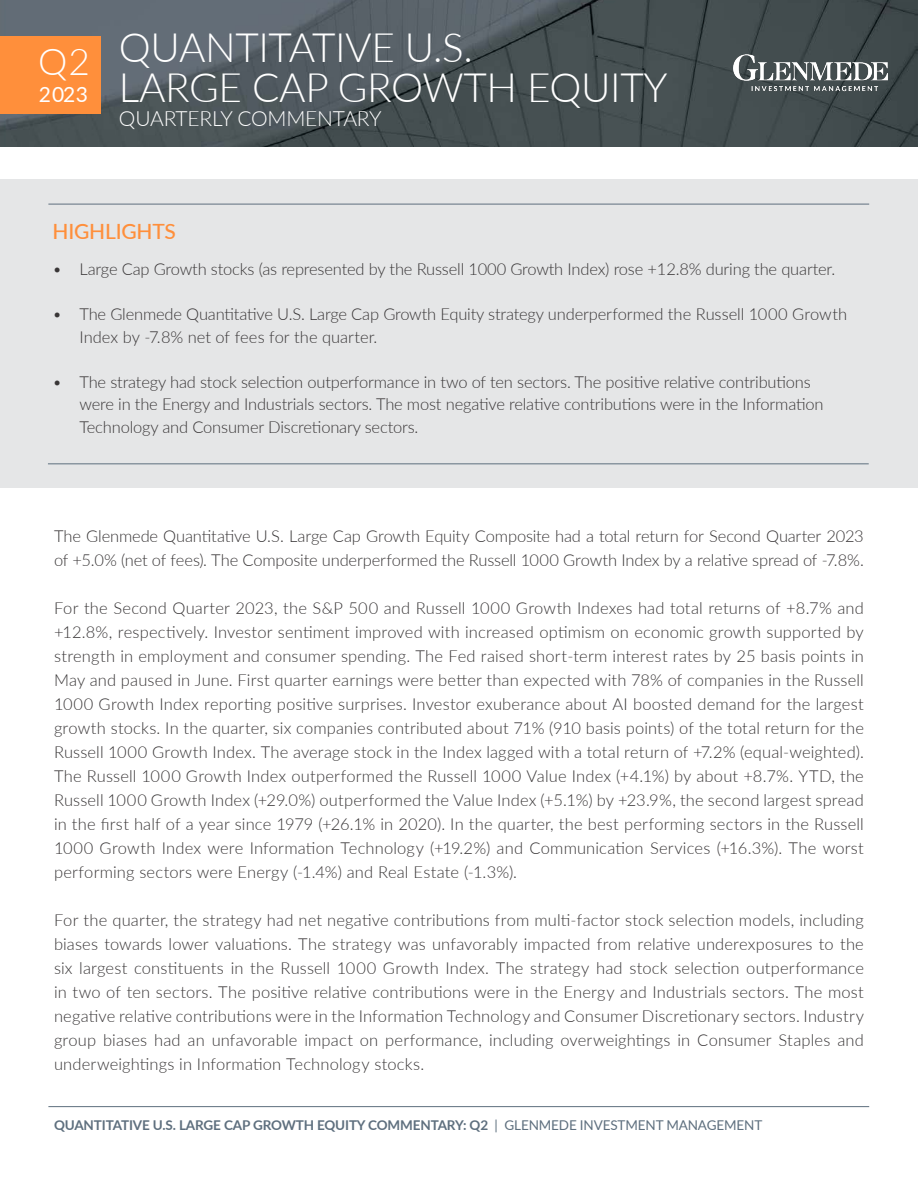
<style>
.page{position:relative;width:918px;height:1188px;background:#fff}
.page>*{position:absolute;margin:0;border:0;box-sizing:border-box;transform-origin:0 0}
.Event_Title{font:300 40.5px/40.5px "Lato";letter-spacing:-.01em;color:#fff}
.Event_Title-2{font:300 37.05px "Lato";color:#fff}
.Event_Title-3{font:300 21px "Lato";letter-spacing:-.01em;color:#fff}
.Blue_Body-_left_just{font:500 21px "Lato";letter-spacing:-.01em;color:#ff8f3b}
.Event_Title-4{font:21px "Lato";color:#fff}
.Blue_Body-_left_just-2{font:300 16.5px/24px "Lato";letter-spacing:-.01em;color:#393637}
.Event_Title-5{font:700 13.5px "Lato";letter-spacing:-.01em;color:#5e6f7e}
.s1{font-weight:400}
</style>
<div class="page">
<img style="left:0;top:0;width:918px;height:147px">
<div style="left:0;top:36px;width:100px;height:78px;background:#ff8f3b"></div>
<div style="left:0;top:180px;width:918px;height:308px;background:#e5e6e7"></div>
<hr style="left:48px;top:1106px;width:821px;height:1px;background:#5e6f7e">
<hr style="left:48px;top:204px;width:821px;height:1px;background:#5e6f7e">
<hr style="left:48px;top:464px;width:821px;height:1px;background:#5e6f7e">
<img style="left:717px;top:53px;width:188px;height:40px">
<p class="Event_Title-2" style="left:38px;top:35px;width:53px">Q2</p>
<p class="Event_Title-4" style="left:39px;top:79px;width:51px">2023</p>
<p class="Event_Title" style="left:119px;top:25px;width:550px">QUANTITATIVE U.S.<br>LARGE CAP GROWTH EQUITY</p>
<p class="Event_Title-3" style="left:119px;top:104px;width:264px">QUARTERLY COMMENTARY</p>
<p class="Blue_Body-_left_just" style="left:52px;top:216px;width:125px">HIGHLIGHTS</p>
<p class="Blue_Body-_left_just-2" style="left:52px;top:257px;width:784px">• Large Cap Growth stocks (as represented by the Russell 1000 Growth Index) rose +12.8% during the quarter.</p>
<p class="Blue_Body-_left_just-2" style="left:80px;top:303px;width:769px;line-height:22.5px;text-indent:-27px">• The Glenmede Quantitative U.S. Large Cap Growth Equity strategy underperformed the Russell 1000 Growth<br>Index by -7.8% net of fees for the quarter.</p>
<p class="Blue_Body-_left_just-2" style="left:80px;top:370px;width:746px;line-height:22.5px;text-indent:-27px">• The strategy had stock selection outperformance in two of ten sectors. The positive relative contributions were in the Energy and Industrials sectors. The most negative relative contributions were in the Information<br>Technology and Consumer Discretionary sectors.</p>
<p class="Blue_Body-_left_just-2" style="left:54px;top:523px;width:811px">The Glenmede Quantitative U.S. Large Cap Growth Equity Composite had a total return for Second Quarter 2023 of +5.0% (net of fees). The Composite underperformed the Russell 1000 Growth Index by a relative spread of -7.8%.</p>
<p class="Blue_Body-_left_just-2" style="left:54px;top:595px;width:811px;text-align:justify">For the Second Quarter 2023, the S&amp;P 500 and Russell 1000 Growth Indexes had total returns of +8.7% and +12.8%, respectively. Investor sentiment improved with increased optimism on economic growth supported by strength in employment and consumer spending. The Fed raised short-term interest rates by 25 basis points in May and paused in June. First quarter earnings were better than expected with 78% of companies in the Russell 1000 Growth Index reporting positive surprises. Investor exuberance about AI boosted demand for the largest growth stocks. In the quarter, six companies contributed about 71% (910 basis points) of the total return for the Russell 1000 Growth Index. The average stock in the Index lagged with a total return of +7.2% (equal-weighted).<br>The Russell 1000 Growth Index outperformed the Russell 1000 Value Index (+4.1%) by about +8.7%. YTD, the Russell 1000 Growth Index (+29.0%) outperformed the Value Index (+5.1%) by +23.9%, the second largest spread in the first half of a year since 1979 (+26.1% in 2020). In the quarter, the best performing sectors in the Russell 1000 Growth Index were Information Technology (+19.2%) and Communication Services (+16.3%). The worst performing sectors were Energy (-1.4%) and Real Estate (-1.3%).</p>
<p class="Blue_Body-_left_just-2" style="left:54px;top:907px;width:811px;text-align:justify">For the quarter, the strategy had net negative contributions from multi-factor stock selection models, including biases towards lower valuations. The strategy was unfavorably impacted from relative underexposures to the six largest constituents in the Russell 1000 Growth Index. The strategy had stock selection outperformance in two of ten sectors. The positive relative contributions were in the Energy and Industrials sectors. The most negative relative contributions were in the Information Technology and Consumer Discretionary sectors. Industry group biases had an unfavorable impact on performance, including overweightings in Consumer Staples and underweightings in Information Technology stocks.</p>
<p class="Event_Title-5" style="left:54px;top:1115px;width:710px">QUANTITATIVE U.S. LARGE CAP GROWTH EQUITY COMMENTARY: Q2 <span class="s1">| GLENMEDE INVESTMENT MANAGEMENT</span></p>
</div>
